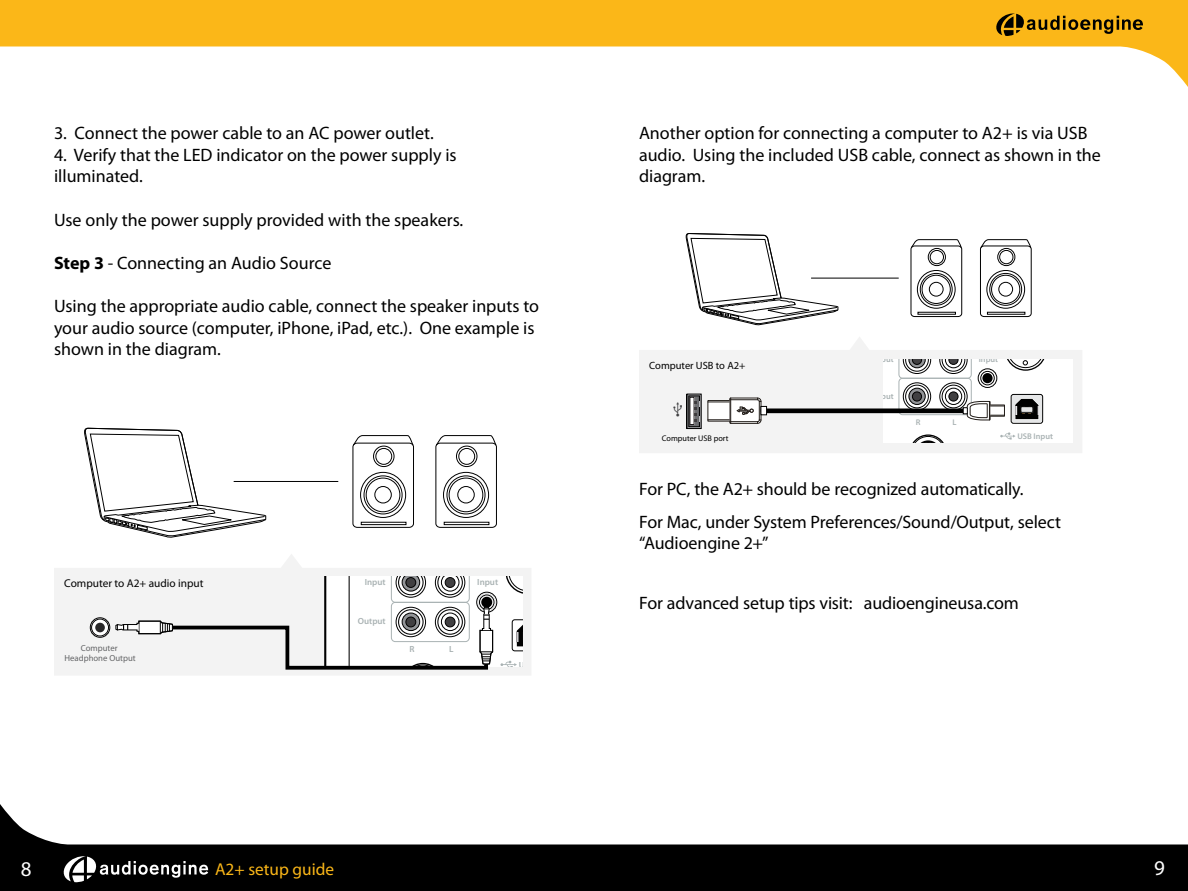
<style>
.page{position:relative;width:1188px;height:891px;background:#fff}
.page>*{position:absolute;margin:0;border:0;box-sizing:border-box;transform-origin:0 0}
.t1{font:21px "Myriad Pro";color:#fff}
.t2{font:18px/21.6px "Myriad Pro";color:#000}
.t3{font:17.25px "Myriad Pro";color:#fbb718}
.t4{font:11.4px "Myriad Pro";color:#000}
.t5{font:10.5px "Myriad Pro";color:#000}
.t6{font:8.85px/10.6px "Myriad Pro";color:#636466;text-align:center}
.t7{font:600 8.85px "Myriad Pro";color:#a9b2b3}
.t8{font:600 8.25px "Myriad Pro";color:#a9b2b3}
.t9{font:8.25px "Myriad Pro";color:#000}
.s1{font-weight:700}
</style>
<div class="page">
<svg style="left:0;top:804px;width:1188px;height:87px;fill:#000"></svg>
<svg style="left:0;top:0;width:1188px;height:87px;fill:#fbb718"></svg>
<svg style="left:62px;top:855px;width:146px;height:27px"></svg>
<svg style="left:996px;top:13px;width:147px;height:23px;background:#b28211"></svg>
<svg style="left:54px;top:554px;width:477px;height:121px;fill:#f3f3f3"></svg>
<hr style="left:234px;top:481px;width:104px;height:1px;background:#000">
<svg style="left:84px;top:427px;width:183px;height:111px"></svg>
<div style="left:436px;top:443px;width:61px;height:85px;border:1px solid #000;border-radius:4px"></div>
<div style="left:444px;top:522px;width:45px;height:3px;border:1px solid #000"></div>
<div style="left:443px;top:472px;width:46px;height:46px;border:1px solid #000;border-radius:50%"></div>
<div style="left:447px;top:476px;width:38px;height:38px;border:1px solid #000;border-radius:50%"></div>
<div style="left:449px;top:478px;width:34px;height:34px;border:1px solid #000;border-radius:50%"></div>
<div style="left:457px;top:486px;width:18px;height:17px;border:1px solid #000;border-radius:50%"></div>
<div style="left:456px;top:446px;width:21px;height:21px;border:1px solid #000;border-radius:50%"></div>
<div style="left:459px;top:448px;width:16px;height:16px;border:1px solid #000;border-radius:50%"></div>
<svg style="left:435px;top:435px;width:62px;height:11px"></svg>
<div style="left:353px;top:443px;width:61px;height:85px;border:1px solid #000;border-radius:4px"></div>
<div style="left:361px;top:522px;width:45px;height:3px;border:1px solid #000"></div>
<div style="left:360px;top:472px;width:46px;height:46px;border:1px solid #000;border-radius:50%"></div>
<div style="left:364px;top:476px;width:38px;height:38px;border:1px solid #000;border-radius:50%"></div>
<div style="left:366px;top:478px;width:34px;height:34px;border:1px solid #000;border-radius:50%"></div>
<div style="left:375px;top:486px;width:17px;height:17px;border:1px solid #000;border-radius:50%"></div>
<div style="left:373px;top:446px;width:21px;height:21px;border:1px solid #000;border-radius:50%"></div>
<div style="left:376px;top:448px;width:16px;height:16px;border:1px solid #000;border-radius:50%"></div>
<svg style="left:352px;top:435px;width:62px;height:11px"></svg>
<svg style="left:90px;top:618px;width:20px;height:19px"></svg>
<div style="left:90px;top:617px;width:20px;height:21px;border:1px solid #000;border-radius:50%"></div>
<div style="left:91px;top:619px;width:18px;height:17px;border:1px solid #000;border-radius:50%"></div>
<div style="left:95px;top:623px;width:10px;height:9px;background:#292829;border-radius:50%"></div>
<svg style="left:115px;top:577px;width:408px;height:95px"></svg>
<svg style="left:639px;top:337px;width:443px;height:116px;fill:#f3f3f3"></svg>
<div style="left:687px;top:394px;width:14px;height:35px;border:1px solid #000"></div>
<svg style="left:694px;top:398px;width:4px;height:27px"></svg>
<div style="left:689px;top:396px;width:11px;height:31px;border:1px solid #000"></div>
<svg style="left:695px;top:401px;width:5px;height:20px"></svg>
<div style="left:755px;top:408px;width:209px;height:5px;background:#000"></div>
<svg style="left:884px;top:359px;width:189px;height:84px"></svg>
<svg style="left:707px;top:400px;width:1px;height:22px"></svg>
<svg style="left:708px;top:397px;width:54px;height:27px"></svg>
<div style="left:761px;top:406px;width:6px;height:9px;background:#fff"></div>
<div style="left:760px;top:406px;width:7px;height:9px;border:1px solid #000"></div>
<svg style="left:1011px;top:395px;width:32px;height:29px"></svg>
<hr style="left:811px;top:278px;width:88px;height:1px;background:#000">
<svg style="left:686px;top:233px;width:153px;height:92px"></svg>
<div style="left:980px;top:246px;width:52px;height:71px;border:1px solid #000;border-radius:3px"></div>
<div style="left:987px;top:270px;width:38px;height:39px;border:1px solid #000;border-radius:50%"></div>
<div style="left:990px;top:273px;width:32px;height:32px;border:1px solid #000;border-radius:50%"></div>
<div style="left:991px;top:275px;width:29px;height:29px;border:1px solid #000;border-radius:50%"></div>
<div style="left:999px;top:282px;width:14px;height:14px;border:1px solid #000;border-radius:50%"></div>
<div style="left:997px;top:248px;width:18px;height:18px;border:1px solid #000;border-radius:50%"></div>
<div style="left:1000px;top:250px;width:13px;height:14px;border:1px solid #000;border-radius:50%"></div>
<svg style="left:980px;top:239px;width:51px;height:10px"></svg>
<div style="left:911px;top:246px;width:51px;height:71px;border:1px solid #000;border-radius:3px"></div>
<div style="left:917px;top:270px;width:38px;height:39px;border:1px solid #000;border-radius:50%"></div>
<div style="left:920px;top:273px;width:32px;height:32px;border:1px solid #000;border-radius:50%"></div>
<div style="left:922px;top:275px;width:29px;height:29px;border:1px solid #000;border-radius:50%"></div>
<div style="left:929px;top:282px;width:14px;height:14px;border:1px solid #000;border-radius:50%"></div>
<div style="left:928px;top:248px;width:18px;height:18px;border:1px solid #000;border-radius:50%"></div>
<div style="left:930px;top:250px;width:14px;height:14px;border:1px solid #000;border-radius:50%"></div>
<svg style="left:911px;top:239px;width:51px;height:10px"></svg>
<svg style="left:673px;top:402px;width:9px;height:15px"></svg>
<p class="t2" style="left:54px;top:122px;width:381px">3. Connect the power cable to an AC power outlet.</p>
<p class="t2" style="left:54px;top:144px;width:404px">4. Verify that the LED indicator on the power supply is illuminated.</p>
<p class="t2" style="left:54px;top:208px;width:411px">Use only the power supply provided with the speakers.</p>
<p class="t2" style="left:54px;top:252px;width:279px"><span class="s1">Step 3</span> - Connecting an Audio Source</p>
<p class="t2" style="left:54px;top:295px;width:487px">Using the appropriate audio cable, connect the speaker inputs to your audio source (computer, iPhone, iPad, etc.). One example is shown in the diagram.</p>
<p class="t4" style="left:64px;top:576px;width:141px">Computer to A2+ audio input</p>
<p class="t7" style="left:365px;top:577px;width:22px">Input</p>
<p class="t6" style="left:65px;top:642px;width:73px">Computer<br>Headphone Output</p>
<p class="t7" style="left:358px;top:616px;width:29px">Output</p>
<p class="t7" style="left:409px;top:644px;width:7px">R</p>
<p class="t7" style="left:449px;top:644px;width:6px">L</p>
<p class="t7" style="left:477px;top:577px;width:22px">Input</p>
<p class="t2" style="left:639px;top:122px;width:463px">Another option for connecting a computer to A2+ is via USB audio. Using the included USB cable, connect as shown in the diagram.</p>
<p class="t5" style="left:649px;top:359px;width:98px">Computer USB to A2+</p>
<p class="t9" style="left:662px;top:433px;width:68px">Computer USB port</p>
<p class="t8" style="left:874px;top:354px;width:21px">Input</p>
<p class="t8" style="left:868px;top:391px;width:27px">Output</p>
<p class="t8" style="left:916px;top:417px;width:6px">R</p>
<p class="t8" style="left:953px;top:417px;width:6px">L</p>
<p class="t8" style="left:979px;top:354px;width:21px">Input</p>
<p class="t8" style="left:1017px;top:431px;width:37px">USB Input</p>
<p class="t2" style="left:639px;top:472px;width:424px;line-height:33px">For PC, the A2+ should be recognized automatically.<br>For Mac, under System Preferences/Sound/Output, select</p>
<p class="t2" style="left:639px;top:532px;width:131px">“Audioengine 2+”</p>
<p class="t2" style="left:639px;top:592px;width:381px">For advanced setup tips visit: audioengineusa.com</p>
<p class="t1" style="left:21px;top:856px;width:12px">8</p>
<p class="t3" style="left:215px;top:859px;width:121px">A2+ setup guide</p>
<p class="t1" style="left:1154px;top:855px;width:12px">9</p>
</div>
